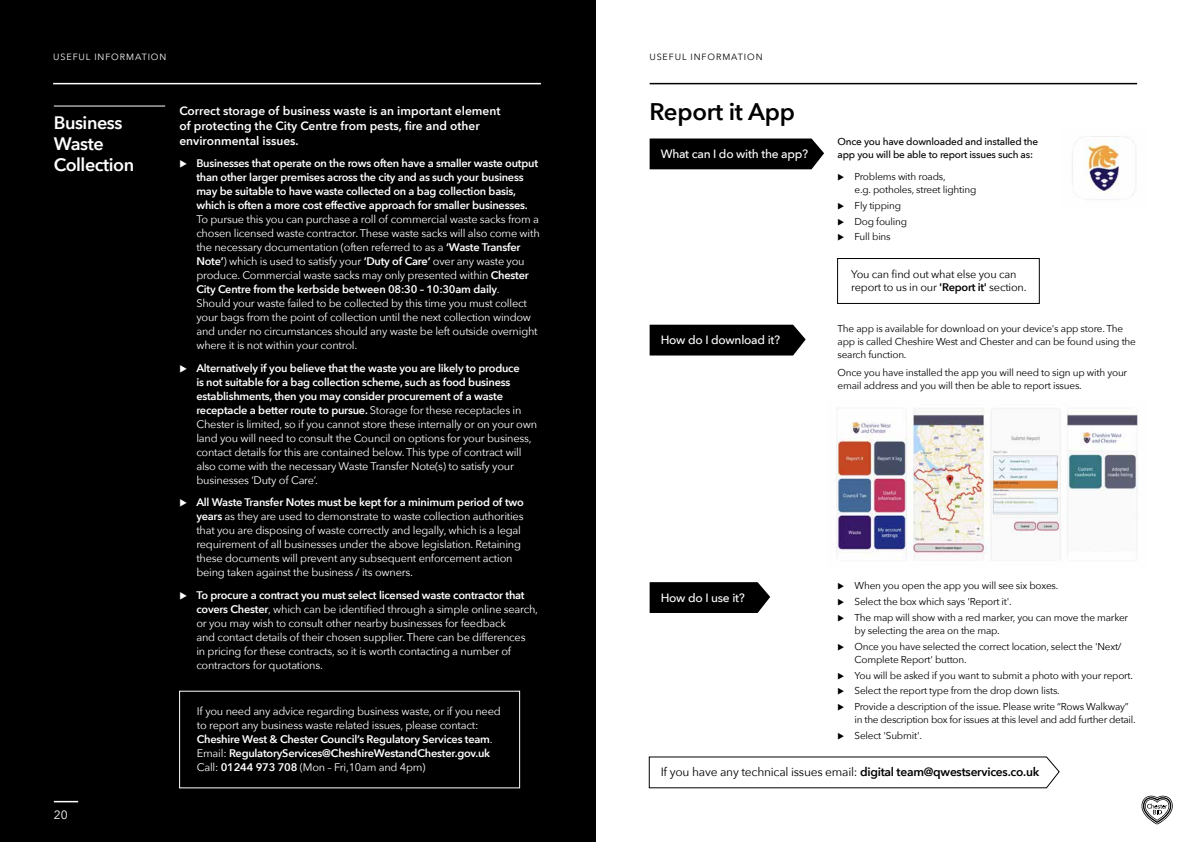
<style>
.page{position:relative;width:1191px;height:842px;background:#fff}
.page>*{position:absolute;margin:0;border:0;box-sizing:border-box;transform-origin:0 0}
.t1{font:600 24px "Avenir Next";letter-spacing:-.01em;color:#000}
.t2{font:600 18px/21px "Avenir Next";letter-spacing:-.025em;color:#fff}
.t3{font:600 12px/15px "Avenir Next";color:#fff}
.t4{font:12px "Avenir Next";letter-spacing:-.02em;color:#000}
.t5{font:500 12px "Avenir Next";letter-spacing:-.02em;color:#fff}
.t6{font:12px "Avenir Next";color:#fff}
.t7{font:11px/14px "Avenir Next";letter-spacing:-.02em;color:#fff}
.t8{font:600 11px/14px "Avenir Next";letter-spacing:-.02em;color:#fff;text-align:center}
.t9{font:11px/13px "Avenir Next";letter-spacing:-.02em;color:#000}
.t10{font:10px/13px "Avenir Next";letter-spacing:-.02em;color:#000}
.t11{font:500 10px/13px "Avenir Next";letter-spacing:-.02em;color:#000}
.t12{font:9px "Avenir Next";letter-spacing:.1em;color:#fff}
.t13{font:9px "Avenir Next";letter-spacing:.1em;color:#000}
.s1{font-weight:600}
</style>
<div class="page">
<div style="left:0;top:0;width:595px;height:842px;background:#000"></div>
<svg style="left:54px;top:801px;width:24px;height:1px"></svg>
<img style="left:1072px;top:136px;width:64px;height:64px">
<hr style="left:54px;top:106px;width:111px;height:1px;background:#fff">
<hr style="left:53px;top:83px;width:488px;height:1px;background:#fff">
<hr style="left:649px;top:83px;width:488px;height:1px;background:#000">
<svg style="left:649px;top:138px;width:175px;height:31px;background:#0d0d0d"></svg>
<svg style="left:649px;top:582px;width:121px;height:31px;background:#0f0f0f"></svg>
<svg style="left:649px;top:756px;width:410px;height:32px"></svg>
<div style="left:649px;top:325px;width:156px;height:30px;background:#000"></div>
<div style="left:837px;top:258px;width:202px;height:46px;border:1px solid #000"></div>
<img style="left:836px;top:408px;width:302px;height:152px">
<svg style="left:1141px;top:795px;width:31px;height:29px"></svg>
<p class="t12" style="left:53px;top:49px;width:115px">USEFUL INFORMATION</p>
<h2 class="t2" style="left:54px;top:112px;width:82px">Business<br>Waste<br>Collection</h2>
<p class="t3" style="left:179px;top:103px;width:323px">Correct storage of business waste is an important element of protecting the City Centre from pests, fire and other environmental issues.</p>
<p class="t8" style="left:179px;top:156px;width:360px">◆ Businesses that operate on the rows often have a smaller waste output than other larger premises across the city and as such your business<br>may be suitable to have waste collected on a bag collection basis,<br>which is often a more cost effective approach for smaller businesses.</p>
<p class="t7" style="left:196px;top:212px;width:345px">To pursue this you can purchase a roll of commercial waste sacks from a chosen licensed waste contractor. These waste sacks will also come with the necessary documentation (often referred to as a <span class="s1">‘Waste Transfer Note’</span>) which is used to satisfy your <span class="s1">‘Duty of Care’</span> over any waste you produce. Commercial waste sacks may only presented within <span class="s1">Chester City Centre from the kerbside between 08:30 – 10:30am daily</span>.<br>Should your waste failed to be collected by this time you must collect your bags from the point of collection until the next collection window and under no circumstances should any waste be left outside overnight where it is not within your control.</p>
<p class="t7" style="left:196px;top:360px;width:342px;text-indent:-17px">◆ <span class="s1">Alternatively if you believe that the waste you are likely to produce<br>is not suitable for a bag collection scheme, such as food business establishments, then you may consider procurement of a waste receptacle a better route to pursue.</span> Storage for these receptacles in Chester is limited, so if you cannot store these internally or on your own land you will need to consult the Council on options for your business, contact details for this are contained below. This type of contract will also come with the necessary Waste Transfer Note(s) to satisfy your businesses ‘Duty of Care’.</p>
<p class="t7" style="left:196px;top:495px;width:329px;text-indent:-17px">◆ <span class="s1">All Waste Transfer Notes must be kept for a minimum period of two years</span> as they are used to demonstrate to waste collection authorities that you are disposing of waste correctly and legally, which is a legal requirement of all businesses under the above legislation. Retaining these documents will prevent any subsequent enforcement action being taken against the business / its owners.</p>
<p class="t7" style="left:196px;top:587px;width:343px;text-indent:-17px">◆ <span class="s1">To procure a contract you must select licensed waste contractor that covers Chester</span>, which can be identified through a simple online search, or you may wish to consult other nearby businesses for feedback<br>and contact details of their chosen supplier. There can be differences<br>in pricing for these contracts, so it is worth contacting a number of contractors for quotations.</p>
<p class="t7" style="left:197px;top:704px;width:305px">If you need any advice regarding business waste, or if you need to report any business waste related issues, please contact:<br><span class="s1">Cheshire West &amp; Chester Council’s Regulatory Services team</span>.<br>Email: <span class="s1">RegulatoryServices@CheshireWestandChester.gov.uk </span>Call: <span class="s1">01244 973 708</span> (Mon – Fri,10am and 4pm)</p>
<p class="t6" style="left:54px;top:805px;width:15px">20</p>
<p class="t13" style="left:649px;top:49px;width:115px">USEFUL INFORMATION</p>
<h1 class="t1" style="left:649px;top:91px;width:147px">Report it App</h1>
<p class="t5" style="left:660px;top:144px;width:149px">What can I do with the app?</p>
<p class="t5" style="left:660px;top:330px;width:121px">How do I download it?</p>
<p class="t11" style="left:837px;top:135px;width:202px">Once you have downloaded and installed the app you will be able to report issues such as:</p>
<p class="t10" style="left:854px;top:169px;width:123px;text-indent:-17px">◆ Problems with roads,<br>e.g. potholes, street lighting</p>
<p class="t10" style="left:837px;top:198px;width:65px">◆ Fly tipping</p>
<p class="t10" style="left:837px;top:214px;width:71px">◆ Dog fouling</p>
<p class="t10" style="left:837px;top:230px;width:55px">◆ Full bins</p>
<p class="t9" style="left:851px;top:267px;width:177px">You can find out what else you can report to us in our <span class="s1">'Report it'</span> section.</p>
<p class="t10" style="left:837px;top:321px;width:300px">The app is available for download on your device's app store. The app is called Cheshire West and Chester and can be found using the search function.</p>
<p class="t10" style="left:837px;top:366px;width:291px">Once you have installed the app you will need to sign up with your email address and you will then be able to report issues.</p>
<p class="t5" style="left:660px;top:587px;width:86px">How do I use it?</p>
<p class="t10" style="left:837px;top:579px;width:222px">◆ When you open the app you will see six boxes.</p>
<p class="t10" style="left:837px;top:595px;width:176px">◆ Select the box which says 'Report it'.</p>
<p class="t10" style="left:854px;top:610px;width:275px;text-indent:-17px">◆ The map will show with a red marker, you can move the marker by selecting the area on the map.</p>
<p class="t10" style="left:854px;top:639px;width:268px;text-indent:-17px">◆ Once you have selected the correct location, select the 'Next/<br>Complete Report' button.</p>
<p class="t10" style="left:837px;top:668px;width:297px">◆ You will be asked if you want to submit a photo with your report.</p>
<p class="t10" style="left:837px;top:684px;width:224px">◆ Select the report type from the drop down lists.</p>
<p class="t10" style="left:854px;top:700px;width:282px;text-indent:-17px">◆ Provide a description of the issue. Please write “Rows Walkway” in the description box for issues at this level and add further detail.</p>
<p class="t10" style="left:837px;top:729px;width:86px">◆ Select 'Submit'.</p>
<p class="t4" style="left:660px;top:762px;width:380px">If you have any technical issues email: <span class="s1">digital team@qwestservices.co.uk</span></p>
</div>
